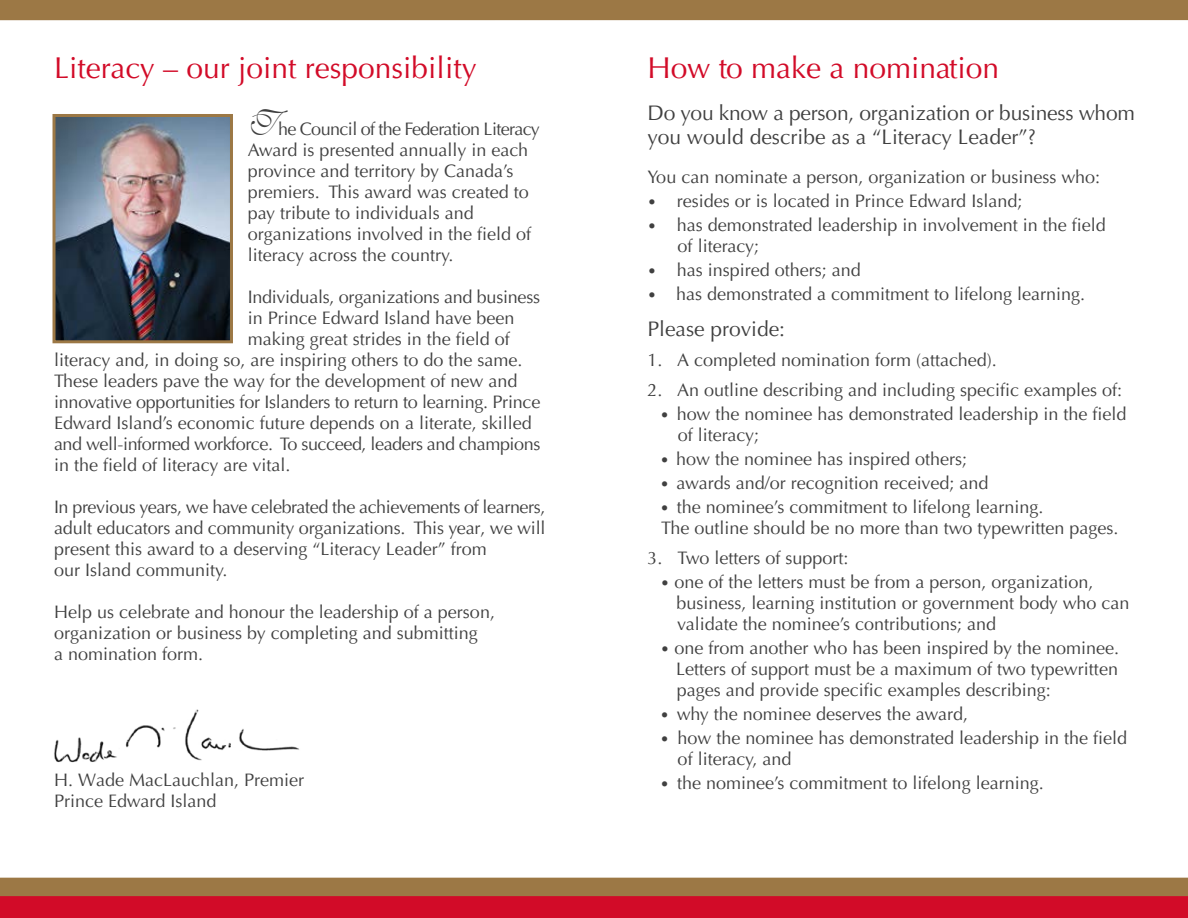
<style>
.page{position:relative;width:1188px;height:918px;background:#fff}
.page>*{position:absolute;margin:0;border:0;box-sizing:border-box;transform-origin:0 0}
.t1{font:36px "Shelley Volante BT";color:#404040}
.t2{font:30px "Optima";color:#d20b28}
.t3{font:21px/24px "Optima";letter-spacing:-.01em;color:#404040}
.t4{font:18px/21px "Optima";color:#404040}
.t5{font:18px "Optima";letter-spacing:-.02em;color:#404040}
.s1{font-size:15px}
</style>
<div class="page">
<img style="left:54px;top:709px;width:246px;height:54px">
<img style="left:57px;top:118px;width:172px;height:221px">
<div style="left:53px;top:114px;width:180px;height:229px;border:3px solid #9c7845"></div>
<div style="left:0;top:886px;width:1188px;height:32px;background:#d20b28"></div>
<div style="left:0;top:878px;width:1188px;height:18px;background:#9c7845"></div>
<div style="left:0;top:0;width:1188px;height:20px;background:#9c7845"></div>
<h2 class="t2" style="left:54px;top:50px;width:424px">Literacy – our joint responsibility</h2>
<h1 class="t1" style="left:248px;top:100px;width:30px">T</h1>
<p class="t4" style="left:248px;top:118px;width:294px;text-indent:30px">he Council of the Federation Literacy Award is presented annually in each province and territory by Canada’s premiers. This award was created to pay tribute to individuals and organizations involved in the field of literacy across the country.</p>
<p class="t4" style="left:248px;top:286px;width:294px">Individuals, organizations and business</p>
<p class="t4" style="left:248px;top:307px;width:268px">in Prince Edward Island have been</p>
<p class="t4" style="left:248px;top:328px;width:264px">making great strides in the field of</p>
<p class="t4" style="left:54px;top:349px;width:470px">literacy and, in doing so, are inspiring others to do the same.</p>
<p class="t4" style="left:54px;top:370px;width:465px">These leaders pave the way for the development of new and</p>
<p class="t4" style="left:54px;top:391px;width:488px">innovative opportunities for Islanders to return to learning. Prince</p>
<p class="t4" style="left:54px;top:412px;width:479px">Edward Island’s economic future depends on a literate, skilled</p>
<p class="t5" style="left:54px;top:433px;width:488px">and well-informed workforce. To succeed, leaders and champions</p>
<p class="t4" style="left:54px;top:454px;width:238px">in the field of literacy are vital.</p>
<p class="t4" style="left:54px;top:496px;width:493px">In previous years, we have celebrated the achievements of learners, adult educators and community organizations. This year, we will present this award to a deserving “Literacy Leader” from<br>our Island community.</p>
<p class="t4" style="left:54px;top:601px;width:442px">Help us celebrate and honour the leadership of a person, organization or business by completing and submitting<br>a nomination form.</p>
<p class="t4" style="left:54px;top:769px;width:252px">H. Wade MacLauchlan, Premier<br>Prince Edward Island</p>
<h2 class="t2" style="left:648px;top:50px;width:353px">How to make a nomination</h2>
<p class="t3" style="left:648px;top:101px;width:489px">Do you know a person, organization or business whom you would describe as a “Literacy Leader”?</p>
<p class="t4" style="left:648px;top:167px;width:454px">You can nominate a person, organization or business who:</p>
<p class="t4" style="left:648px;top:191px;width:376px"><span class="s1">•</span> resides or is located in Prince Edward Island;</p>
<p class="t4" style="left:678px;top:215px;width:430px;text-indent:-30px"><span class="s1">•</span> has demonstrated leadership in involvement in the field of literacy;</p>
<p class="t4" style="left:648px;top:260px;width:215px"><span class="s1">•</span> has inspired others; and</p>
<p class="t4" style="left:648px;top:284px;width:439px"><span class="s1">•</span> has demonstrated a commitment to lifelong learning.</p>
<p class="t3" style="left:648px;top:317px;width:139px">Please provide:</p>
<p class="t4" style="left:648px;top:350px;width:351px">1. A completed nomination form (attached).</p>
<p class="t4" style="left:648px;top:380px;width:476px">2. An outline describing and including specific examples of:</p>
<p class="t4" style="left:678px;top:404px;width:450px;text-indent:-18px"><span class="s1">•</span> how the nominee has demonstrated leadership in the field of literacy;</p>
<p class="t4" style="left:660px;top:449px;width:308px"><span class="s1">•</span> how the nominee has inspired others;</p>
<p class="t4" style="left:660px;top:473px;width:330px"><span class="s1">•</span> awards and/or recognition received; and</p>
<p class="t4" style="left:660px;top:497px;width:460px"><span class="s1">•</span> the nominee’s commitment to lifelong learning.<br>The outline should be no more than two typewritten pages.</p>
<p class="t4" style="left:648px;top:548px;width:203px">3. Two letters of support:</p>
<p class="t4" style="left:677px;top:572px;width:455px;text-indent:-16px"><span class="s1">•</span> one of the letters must be from a person, organization, business, learning institution or government body who can validate the nominee’s contributions; and</p>
<p class="t4" style="left:676px;top:638px;width:445px;text-align:justify;text-indent:-16px"><span class="s1">•</span> one from another who has been inspired by the nominee.<br>Letters of support must be a maximum of two typewritten pages and provide specific examples describing:</p>
<p class="t4" style="left:660px;top:704px;width:310px"><span class="s1">•</span> why the nominee deserves the award,</p>
<p class="t4" style="left:678px;top:728px;width:451px;text-indent:-18px"><span class="s1">•</span> how the nominee has demonstrated leadership in the field of literacy, and</p>
<p class="t4" style="left:660px;top:773px;width:385px"><span class="s1">•</span> the nominee’s commitment to lifelong learning.</p>
</div>
